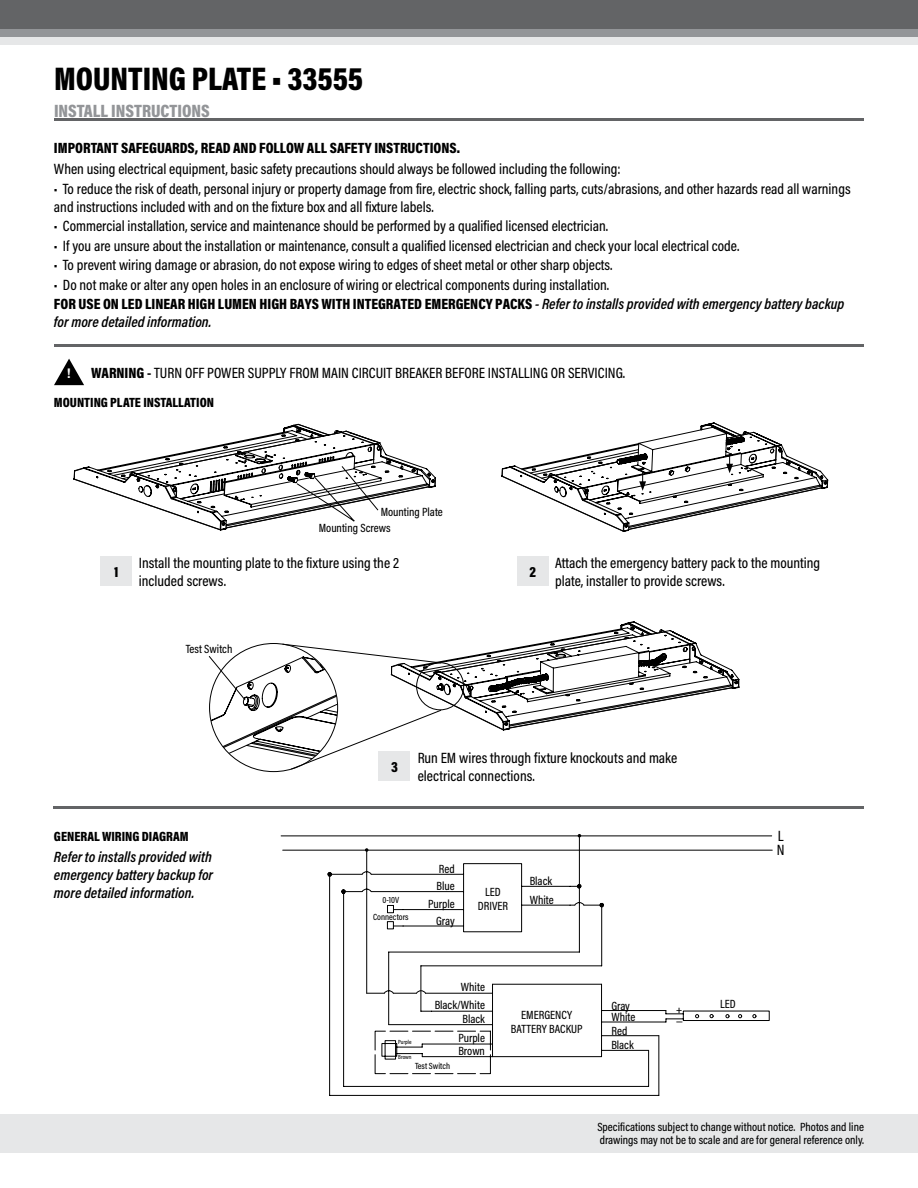
<style>
.page{position:relative;width:918px;height:1188px;background:#fff}
.page>*{position:absolute;margin:0;border:0;box-sizing:border-box;transform-origin:0 0}
.t1{font:900 33px "Acumin Pro Cond";color:#000}
.t2{font:900 18px "Acumin Pro Cond";color:#939598}
.t3{font:500 15px/18px "Acumin Pro Cond";color:#000}
.t4{font:italic 600 15px/18px "Acumin Pro Cond";color:#000;text-align:justify}
.t5{font:900 15px "Acumin Pro Cond";color:#000}
.t6{font:900 13.5px "Acumin Pro Cond";color:#000}
.t7{font:700 13.2px "Helvetica";color:#fff}
.t8{font:12.6px "Calibri";color:#000}
.t9{font:500 12px/13.5px "Acumin Pro Cond";color:#000}
.t10{font:500 9px "Acumin Pro Cond";color:#000}
.t11{font:500 6px "Acumin Pro Cond";letter-spacing:-.005em;color:#000}
.s1{font-weight:900}
.s2{font-weight:600;font-style:italic}
.s3{font-weight:700}
</style>
<div class="page">
<div style="left:0;top:27px;width:918px;height:18px;background:#e6e7e8"></div>
<div style="left:0;top:20px;width:918px;height:17px;background:#939598"></div>
<div style="left:0;top:0;width:918px;height:28px;background:#636466"></div>
<hr style="left:54px;top:118px;width:810px;height:3px;background:#636466">
<div style="left:0;top:1114px;width:918px;height:39px;background:#e6e7e8"></div>
<svg style="left:54px;top:359px;width:30px;height:26px"></svg>
<hr style="left:54px;top:345px;width:810px;height:2px;background:#636466">
<svg style="left:281px;top:836px;width:492px;height:221px"></svg>
<svg style="left:375px;top:1031px;width:118px;height:43px"></svg>
<svg style="left:600px;top:903px;width:4px;height:4px"></svg>
<hr style="left:648px;top:1050px;width:1px;height:36px;background:#000">
<hr style="left:344px;top:1086px;width:305px;height:1px;background:#000">
<hr style="left:343px;top:892px;width:1px;height:194px;background:#000">
<hr style="left:659px;top:1036px;width:1px;height:59px;background:#000">
<hr style="left:330px;top:1095px;width:329px;height:1px;background:#000">
<hr style="left:329px;top:874px;width:1px;height:221px;background:#000">
<svg style="left:341px;top:890px;width:5px;height:4px"></svg>
<svg style="left:328px;top:872px;width:4px;height:4px"></svg>
<svg style="left:74px;top:424px;width:362px;height:106px"></svg>
<svg style="left:208px;top:621px;width:531px;height:149px"></svg>
<svg style="left:501px;top:423px;width:327px;height:109px"></svg>
<svg style="left:362px;top:834px;width:222px;height:191px"></svg>
<div style="left:101px;top:556px;width:31px;height:30px;background:#e6e7e8"></div>
<div style="left:517px;top:556px;width:31px;height:30px;background:#e6e7e8"></div>
<div style="left:379px;top:752px;width:31px;height:29px;background:#e6e7e8"></div>
<hr style="left:53px;top:807px;width:810px;height:2px;background:#636466">
<h1 class="t1" style="left:54px;top:57px;width:311px">MOUNTING PLATE • 33555</h1>
<p class="t2" style="left:54px;top:99px;width:157px">INSTALL INSTRUCTIONS</p>
<p class="t5" style="left:54px;top:138px;width:408px">IMPORTANT SAFEGUARDS, READ AND FOLLOW ALL SAFETY INSTRUCTIONS.</p>
<p class="t3" style="left:54px;top:160px;width:568px">When using electrical equipment, basic safety precautions should always be followed including the following:</p>
<p class="t3" style="left:54px;top:179px;width:798px">• To reduce the risk of death, personal injury or property damage from fire, electric shock, falling parts, cuts/abrasions, and other hazards read all warnings and instructions included with and on the fixture box and all fixture labels.</p>
<p class="t3" style="left:54px;top:217px;width:556px">• Commercial installation, service and maintenance should be performed by a qualified licensed electrician.</p>
<p class="t3" style="left:54px;top:236px;width:687px">• If you are unsure about the installation or maintenance, consult a qualified licensed electrician and check your local electrical code.</p>
<p class="t3" style="left:54px;top:256px;width:560px">• To prevent wiring damage or abrasion, do not expose wiring to edges of sheet metal or other sharp objects.</p>
<p class="t3" style="left:54px;top:275px;width:792px;line-height:18.8px">• Do not make or alter any open holes in an enclosure of wiring or electrical components during installation.<br><span class="s1">FOR USE ON LED LINEAR HIGH LUMEN HIGH BAYS WITH INTEGRATED EMERGENCY PACKS</span> <span class="s2">- Refer to installs provided with emergency battery backup for more detailed information.</span></p>
<p class="t7" style="left:66px;top:363px;width:6px">!</p>
<p class="t3" style="left:91px;top:363px;width:536px"><span class="s1">WARNING</span> <span class="s3">-</span> TURN OFF POWER SUPPLY FROM MAIN CIRCUIT BREAKER BEFORE INSTALLING OR SERVICING.</p>
<p class="t6" style="left:54px;top:394px;width:162px">MOUNTING PLATE INSTALLATION</p>
<p class="t9" style="left:381px;top:505px;width:64px">Mounting Plate</p>
<p class="t9" style="left:319px;top:520px;width:73px">Mounting Screws</p>
<p class="t3" style="left:139px;top:553px;width:262px">Install the mounting plate to the fixture using the 2 included screws.</p>
<p class="t3" style="left:555px;top:553px;width:267px">Attach the emergency battery pack to the mounting plate, installer to provide screws.</p>
<p class="t5" style="left:114px;top:562px;width:6px">1</p>
<p class="t5" style="left:529px;top:562px;width:8px">2</p>
<p class="t9" style="left:186px;top:642px;width:48px">Test Switch</p>
<p class="t6" style="left:54px;top:828px;width:136px">GENERAL WIRING DIAGRAM</p>
<p class="t4" style="left:54px;top:848px;width:161px">Refer to installs provided with emergency battery backup for more detailed information.</p>
<p class="t5" style="left:391px;top:757px;width:8px">3</p>
<p class="t3" style="left:418px;top:748px;width:261px">Run EM wires through fixture knockouts and make electrical connections.</p>
<p class="t10" style="left:383px;top:894px;width:18px">0-10V</p>
<p class="t10" style="left:373px;top:911px;width:37px">Connectors</p>
<p class="t9" style="left:439px;top:862px;width:18px">Red</p>
<p class="t9" style="left:437px;top:879px;width:20px">Blue</p>
<p class="t9" style="left:428px;top:897px;width:28px">Purple</p>
<p class="t9" style="left:436px;top:914px;width:20px">Gray</p>
<p class="t9" style="left:485px;top:885px;width:17px">LED</p>
<p class="t9" style="left:478px;top:899px;width:32px">DRIVER</p>
<p class="t9" style="left:530px;top:874px;width:24px">Black</p>
<p class="t9" style="left:530px;top:893px;width:26px">White</p>
<p class="t9" style="left:461px;top:980px;width:26px">White</p>
<p class="t9" style="left:435px;top:998px;width:52px">Black/White</p>
<p class="t9" style="left:463px;top:1012px;width:24px">Black</p>
<p class="t9" style="left:458px;top:1031px;width:28px">Purple</p>
<p class="t9" style="left:458px;top:1044px;width:28px">Brown</p>
<p class="t10" style="left:415px;top:1061px;width:37px">Test Switch</p>
<p class="t11" style="left:398px;top:1038px;width:15px">Purple</p>
<p class="t11" style="left:398px;top:1053px;width:15px">Brown</p>
<p class="t9" style="left:521px;top:1007px;width:52px">EMERGENCY</p>
<p class="t9" style="left:511px;top:1022px;width:73px">BATTERY BACKUP</p>
<p class="t9" style="left:611px;top:998px;width:20px">Gray</p>
<p class="t9" style="left:611px;top:1010px;width:26px">White</p>
<p class="t9" style="left:611px;top:1023px;width:18px">Red</p>
<p class="t9" style="left:611px;top:1038px;width:24px">Black</p>
<p class="t8" style="left:676px;top:1002px;width:8px">+</p>
<p class="t8" style="left:676px;top:1008px;width:8px">_</p>
<p class="t9" style="left:720px;top:997px;width:17px">LED</p>
<p class="t3" style="left:778px;top:827px;width:7px">L</p>
<p class="t3" style="left:777px;top:840px;width:9px">N</p>
<p class="t9" style="left:597px;top:1120px;width:268px">Specifications subject to change without notice. Photos and line drawings may not be to scale and are for general reference only.</p>
</div>
